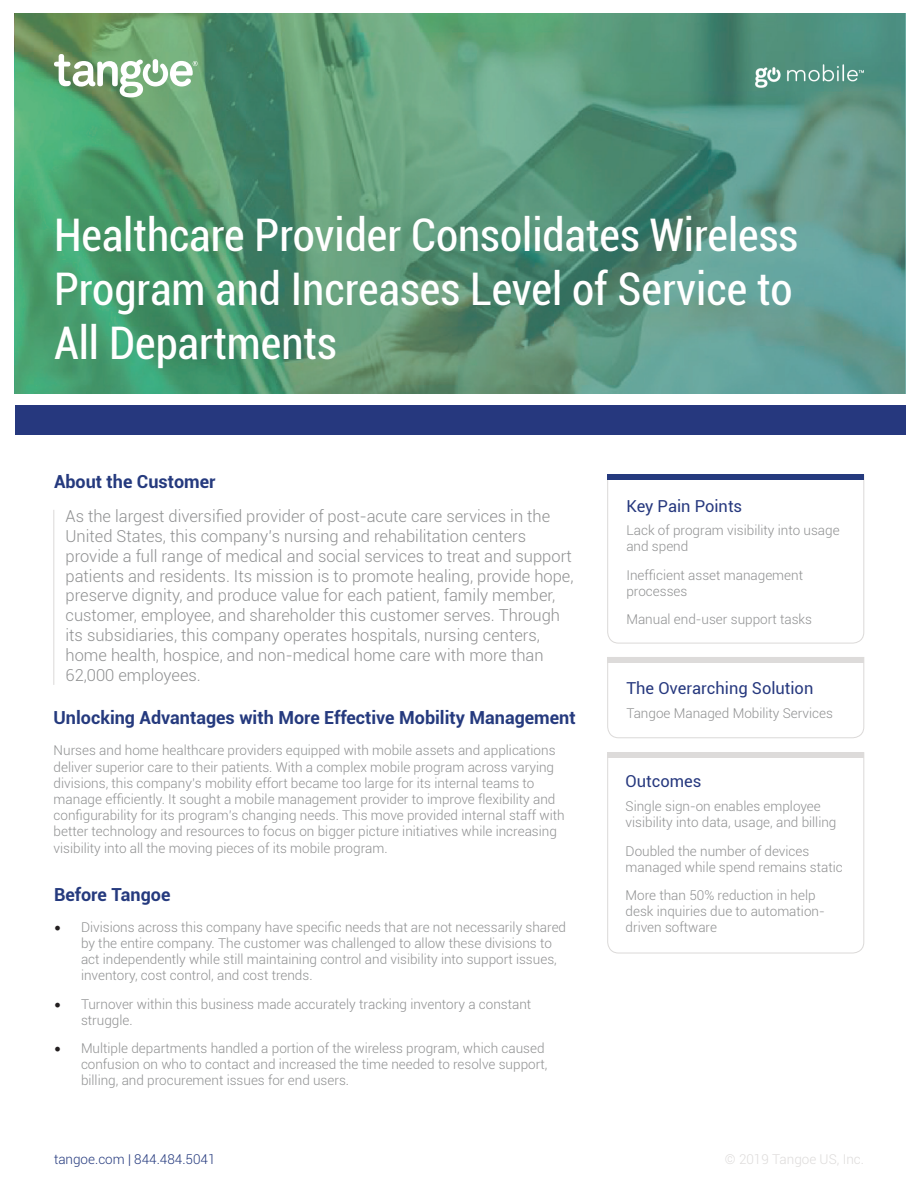
<style>
.page{position:relative;width:918px;height:1188px;background:#fff}
.page>*{position:absolute;margin:0;border:0;box-sizing:border-box;transform-origin:0 0}
.t1{font:condensed 45px/54px "Roboto";color:#fff}
.t2{font:700 18px "Roboto";color:#253a7e}
.t3{font:300 16.5px/19.8px "Roboto";color:#8f9091}
.t4{font:16.5px "Roboto";color:#26387e}
.t5{font:300 13.5px/16.2px "Roboto";color:#8f9091}
.t6{font:300 13.5px "Roboto";color:#253a7e}
.t7{font:300 13.5px "Roboto";color:#dddbda}
.s1{font-family:"Minion Pro";font-weight:400;font-size:18px;color:#231f20}
</style>
<div class="page">
<img style="left:15px;top:14px;width:891px;height:379px">
<div style="left:15px;top:405px;width:891px;height:29px;background:#26387e"></div>
<hr style="left:54px;top:510px;width:1px;height:175px;background:#dbd9d8">
<svg style="left:607px;top:475px;width:257px;height:168px"></svg>
<div style="left:608px;top:474px;width:256px;height:6px;background:#253a7e"></div>
<svg style="left:607px;top:657px;width:257px;height:81px"></svg>
<svg style="left:607px;top:752px;width:257px;height:201px"></svg>
<div style="left:608px;top:752px;width:256px;height:6px;background:#dddbda"></div>
<img style="left:756px;top:64px;width:108px;height:23px">
<div style="left:608px;top:657px;width:256px;height:6px;background:#dddbda"></div>
<svg style="left:54px;top:54px;width:144px;height:44px"></svg>
<h1 class="t1" style="left:54px;top:206px;width:746px">Healthcare Provider Consolidates Wireless<br>Program and Increases Level of Service to<br>All Departments</h1>
<h2 class="t2" style="left:54px;top:469px;width:163px">About the Customer</h2>
<p class="t3" style="left:66px;top:506px;width:510px">As the largest diversified provider of post-acute care services in the United States, this company’s nursing and rehabilitation centers provide a full range of medical and social services to treat and support patients and residents. Its mission is to promote healing, provide hope, preserve dignity, and produce value for each patient, family member, customer, employee, and shareholder this customer serves. Through its subsidiaries, this company operates hospitals, nursing centers, home health, hospice, and non-medical home care with more than 62,000 employees.</p>
<h2 class="t2" style="left:54px;top:705px;width:524px">Unlocking Advantages with More Effective Mobility Management</h2>
<p class="t5" style="left:54px;top:742px;width:512px">Nurses and home healthcare providers equipped with mobile assets and applications deliver superior care to their patients. With a complex mobile program across varying divisions, this company’s mobility effort became too large for its internal teams to manage efficiently. It sought a mobile management provider to improve flexibility and configurability for its program’s changing needs. This move provided internal staff with better technology and resources to focus on bigger picture initiatives while increasing visibility into all the moving pieces of its mobile program.</p>
<h2 class="t2" style="left:54px;top:881px;width:118px">Before Tangoe</h2>
<p class="t5" style="left:81px;top:918px;width:487px;text-indent:-27px"><span class="s1">•</span> Divisions across this company have specific needs that are not necessarily shared by the entire company. The customer was challenged to allow these divisions to act independently while still maintaining control and visibility into support issues, inventory, cost control, and cost trends.</p>
<p class="t5" style="left:81px;top:995px;width:452px;text-indent:-27px"><span class="s1">•</span> Turnover within this business made accurately tracking inventory a constant struggle.</p>
<p class="t5" style="left:81px;top:1040px;width:468px;text-indent:-27px"><span class="s1">•</span> Multiple departments handled a portion of the wireless program, which caused confusion on who to contact and increased the time needed to resolve support, billing, and procurement issues for end users.</p>
<p class="t6" style="left:54px;top:1149px;width:163px">tangoe.com | 844.484.5041</p>
<p class="t4" style="left:626px;top:494px;width:117px">Key Pain Points</p>
<p class="t5" style="left:626px;top:522px;width:215px">Lack of program visibility into usage and spend</p>
<p class="t5" style="left:626px;top:566px;width:178px">Inefficient asset management processes</p>
<p class="t5" style="left:626px;top:611px;width:187px">Manual end-user support tasks</p>
<p class="t4" style="left:626px;top:677px;width:188px">The Overarching Solution</p>
<p class="t5" style="left:626px;top:704px;width:208px">Tangoe Managed Mobility Services</p>
<p class="t4" style="left:626px;top:770px;width:77px">Outcomes</p>
<p class="t5" style="left:626px;top:798px;width:212px">Single sign-on enables employee visibility into data, usage, and billing</p>
<p class="t5" style="left:626px;top:842px;width:219px">Doubled the number of devices managed while spend remains static</p>
<p class="t5" style="left:626px;top:887px;width:201px">More than 50% reduction in help desk inquiries due to automation&shy;driven software</p>
<p class="t7" style="left:725px;top:1149px;width:141px">© 2019 Tangoe US, Inc.</p>
</div>
